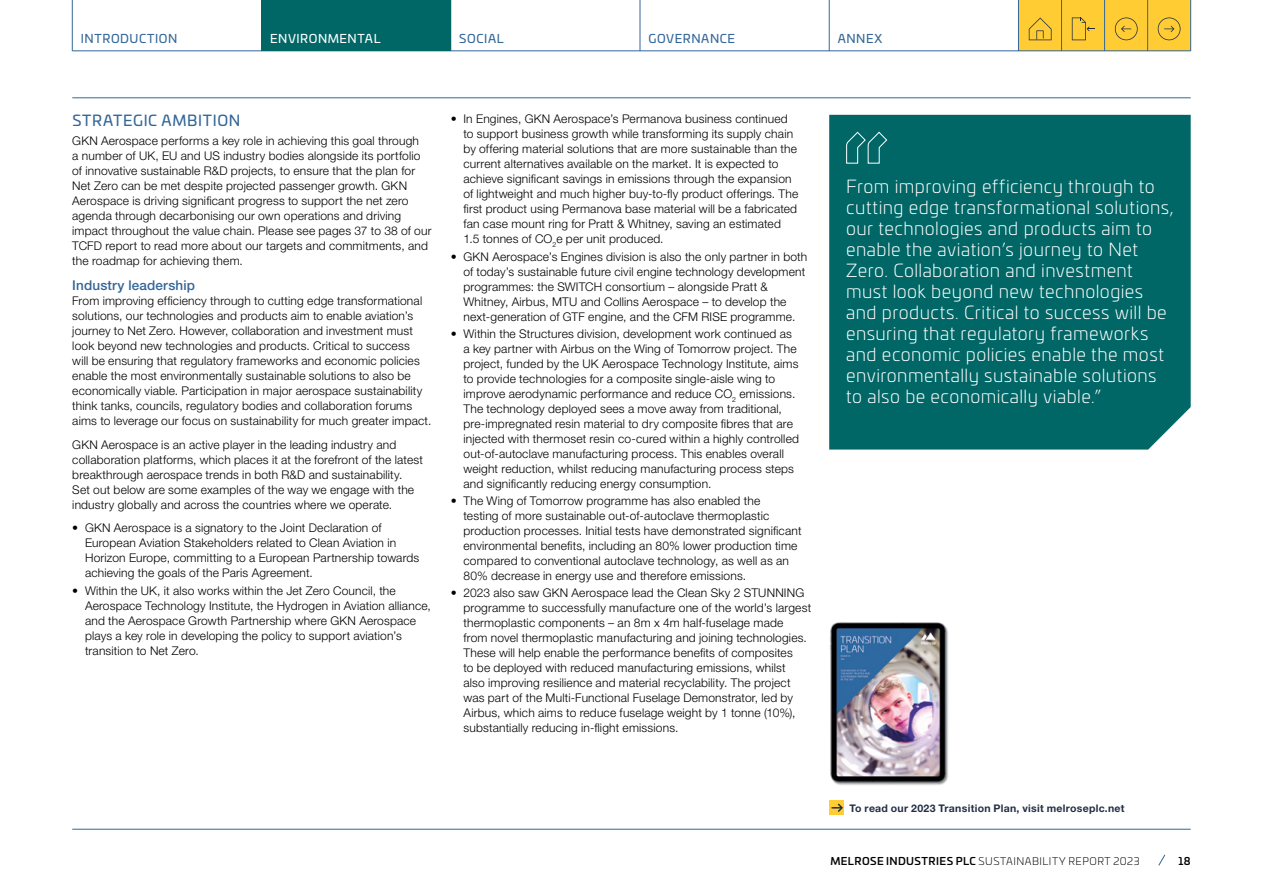
<style>
.page{position:relative;width:1263px;height:893px;background:#fff}
.page>*{position:absolute;margin:0;border:0;box-sizing:border-box;transform-origin:0 0}
.t1{font:300 18px/21px "Univia Pro";letter-spacing:.025em;color:#fff}
.t2{font:15px "Univia Pro";letter-spacing:.04em;color:#369}
.t3{font:500 13.5px "Helvetica Neue LT Std";letter-spacing:.01em;color:#369}
.t4{font:300 12px/15px "Helvetica Neue LT Std";letter-spacing:.015em;color:#000}
.t5{font:12px "Univia Pro";letter-spacing:.05em;color:#369}
.t6{font:12px "Univia Pro";letter-spacing:.045em;color:#fff}
.t7{font:700 10.5px "Helvetica Neue LT Std";letter-spacing:.025em;color:#232e45}
.t8{font:300 10.5px "Univia Pro";letter-spacing:.045em;color:#000}
.t9{font:500 10.5px "Univia Pro";color:#000}
.s1{font-weight:500}
</style>
<div class="page">
<img style="left:830px;top:622px;width:118px;height:163px">
<div style="left:829px;top:115px;width:362px;height:335px;background:#066"></div>
<svg style="left:846px;top:132px;width:41px;height:32px"></svg>
<div style="left:829px;top:800px;width:15px;height:15px;background:#fc3"></div>
<svg style="left:831px;top:803px;width:12px;height:9px"></svg>
<hr style="left:72px;top:829px;width:1119px;height:1px;background:#369">
<hr style="left:72px;top:98px;width:1119px;height:1px;background:#369">
<div style="left:1061px;top:0;width:43px;height:51px;background:#fc3"></div>
<div style="left:1018px;top:0;width:43px;height:51px;background:#fc3"></div>
<div style="left:1104px;top:0;width:44px;height:51px;background:#fc3"></div>
<div style="left:1148px;top:0;width:43px;height:51px;background:#fc3"></div>
<svg style="left:1158px;top:17px;width:22px;height:23px"></svg>
<svg style="left:1029px;top:18px;width:22px;height:22px"></svg>
<svg style="left:1072px;top:17px;width:22px;height:23px"></svg>
<svg style="left:1115px;top:17px;width:23px;height:23px"></svg>
<svg style="left:1158px;top:854px;width:8px;height:12px"></svg>
<hr style="left:72px;top:51px;width:1119px;height:1px;background:#369">
<hr style="left:1061px;top:0;width:1px;height:51px;background:#369">
<hr style="left:72px;top:0;width:1px;height:51px;background:#369">
<hr style="left:640px;top:0;width:1px;height:51px;background:#369">
<hr style="left:829px;top:0;width:1px;height:51px;background:#369">
<hr style="left:1018px;top:0;width:1px;height:51px;background:#369">
<hr style="left:1104px;top:0;width:1px;height:51px;background:#369">
<hr style="left:1147px;top:0;width:1px;height:51px;background:#369">
<hr style="left:1190px;top:0;width:1px;height:51px;background:#369">
<div style="left:261px;top:0;width:190px;height:51px;background:#066"></div>
<p class="t5" style="left:81px;top:29px;width:98px">INTRODUCTION</p>
<p class="t6" style="left:270px;top:29px;width:112px">ENVIRONMENTAL</p>
<p class="t5" style="left:459px;top:29px;width:46px">SOCIAL</p>
<p class="t5" style="left:648px;top:29px;width:88px">GOVERNANCE</p>
<p class="t5" style="left:838px;top:29px;width:46px">ANNEX</p>
<p class="t2" style="left:72px;top:109px;width:170px">STRATEGIC AMBITION</p>
<p class="t4" style="left:72px;top:133px;width:361px">GKN Aerospace performs a key role in achieving this goal through<br>a number of UK, EU and US industry bodies alongside its portfolio of innovative sustainable R&amp;D projects, to ensure that the plan for Net Zero can be met despite projected passenger growth. GKN Aerospace is driving significant progress to support the net zero agenda through decarbonising our own operations and driving impact throughout the value chain. Please see pages 37 to 38 of our TCFD report to read more about our targets and commitments, and the roadmap for achieving them.</p>
<p class="t3" style="left:72px;top:278px;width:124px">Industry leadership</p>
<p class="t4" style="left:72px;top:293px;width:361px">From improving efficiency through to cutting edge transformational solutions, our technologies and products aim to enable aviation’s journey to Net Zero. However, collaboration and investment must look beyond new technologies and products. Critical to success<br>will be ensuring that regulatory frameworks and economic policies enable the most environmentally sustainable solutions to also be economically viable. Participation in major aerospace sustainability think tanks, councils, regulatory bodies and collaboration forums aims to leverage our focus on sustainability for much greater impact.</p>
<p class="t4" style="left:72px;top:437px;width:352px">GKN Aerospace is an active player in the leading industry and collaboration platforms, which places it at the forefront of the latest breakthrough aerospace trends in both R&amp;D and sustainability.<br>Set out below are some examples of the way we engage with the industry globally and across the countries where we operate.</p>
<p class="t4" style="left:85px;top:520px;width:336px;text-indent:-13px">• GKN Aerospace is a signatory to the Joint Declaration of European Aviation Stakeholders related to Clean Aviation in Horizon Europe, committing to a European Partnership towards achieving the goals of the Paris Agreement.</p>
<p class="t4" style="left:85px;top:583px;width:347px;text-indent:-13px">• Within the UK, it also works within the Jet Zero Council, the Aerospace Technology Institute, the Hydrogen in Aviation alliance, and the Aerospace Growth Partnership where GKN Aerospace plays a key role in developing the policy to support aviation’s transition to Net Zero.</p>
<p class="t4" style="left:463px;top:111px;width:336px;text-indent:-13px">• In Engines, GKN Aerospace’s Permanova business continued to support business growth while transforming its supply chain by offering material solutions that are more sustainable than the current alternatives available on the market. It is expected to achieve significant savings in emissions through the expansion of lightweight and much higher buy‑to‑fly product offerings. The first product using Permanova base material will be a fabricated fan case mount ring for Pratt &amp; Whitney, saving an estimated 1.5 tonnes of CO<sub>2</sub>e per unit produced.</p>
<p class="t4" style="left:463px;top:248px;width:345px;text-indent:-13px">• GKN Aerospace’s Engines division is also the only partner in both of today’s sustainable future civil engine technology development programmes: the SWITCH consortium – alongside Pratt &amp; Whitney, Airbus, MTU and Collins Aerospace – to develop the next‑generation of GTF engine, and the CFM RISE programme.</p>
<p class="t4" style="left:463px;top:326px;width:337px;text-indent:-13px">• Within the Structures division, development work continued as a key partner with Airbus on the Wing of Tomorrow project. The project, funded by the UK Aerospace Technology Institute, aims to provide technologies for a composite single‑aisle wing to improve aerodynamic performance and reduce CO<sub>2</sub> emissions.<br>The technology deployed sees a move away from traditional, pre‑impregnated resin material to dry composite fibres that are injected with thermoset resin co‑cured within a highly controlled out-of-autoclave manufacturing process. This enables overall weight reduction, whilst reducing manufacturing process steps and significantly reducing energy consumption.</p>
<p class="t4" style="left:463px;top:493px;width:339px;text-indent:-13px">• The Wing of Tomorrow programme has also enabled the<br>testing of more sustainable out‑of‑autoclave thermoplastic production processes. Initial tests have demonstrated significant environmental benefits, including an 80% lower production time compared to conventional autoclave technology, as well as an 80% decrease in energy use and therefore emissions.</p>
<p class="t4" style="left:463px;top:585px;width:349px;text-indent:-13px">• 2023 also saw GKN Aerospace lead the Clean Sky 2 STUNNING programme to successfully manufacture one of the world’s largest thermoplastic components – an 8m x 4m half‑fuselage made<br>from novel thermoplastic manufacturing and joining technologies.<br>These will help enable the performance benefits of composites<br>to be deployed with reduced manufacturing emissions, whilst<br>also improving resilience and material recyclability. The project was part of the Multi‑Functional Fuselage Demonstrator, led by Airbus, which aims to reduce fuselage weight by 1 tonne (10%), substantially reducing in‑flight emissions.</p>
<p class="t1" style="left:846px;top:175px;width:329px">From improving efficiency through to cutting edge transformational solutions, our technologies and products aim to enable the aviation’s journey to Net Zero. Collaboration and investment must look beyond new technologies and products. Critical to success will be ensuring that regulatory frameworks and economic policies enable the most environmentally sustainable solutions to also be economically viable.”</p>
<p class="t7" style="left:849px;top:802px;width:277px">To read our 2023 Transition Plan, visit melroseplc.net</p>
<p class="t8" style="left:830px;top:854px;width:311px"><span class="s1">MELROSE INDUSTRIES PLC</span> SUSTAINABILITY REPORT 2023</p>
<p class="t9" style="left:1178px;top:853px;width:14px">18</p>
</div>
